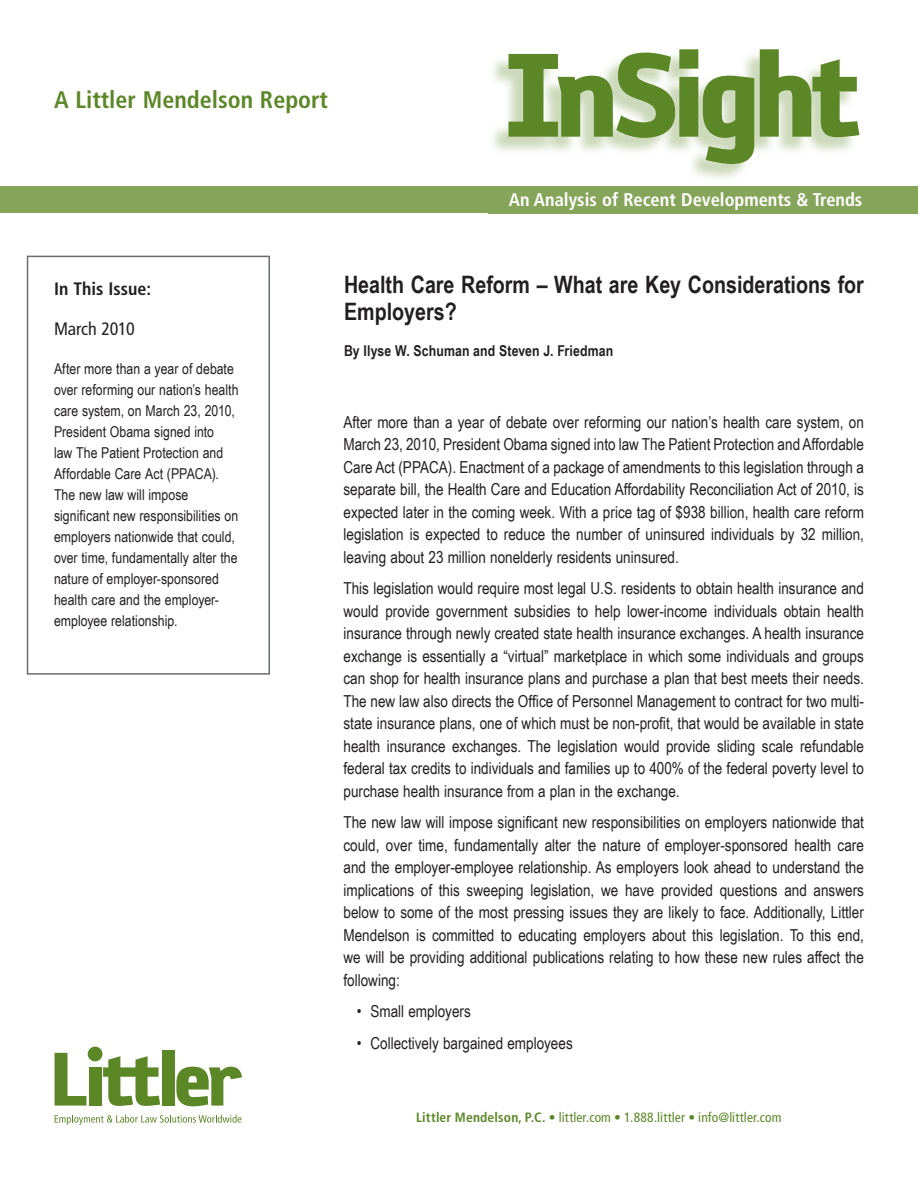
<style>
.page{position:relative;width:918px;height:1188px;background:#fff}
.page>*{position:absolute;margin:0;border:0;box-sizing:border-box;transform-origin:0 0}
.t1{font:136.5px "Reykjavik One OT D Gauge";letter-spacing:-.065em;color:#5c8727}
.t2{font:700 24px/27px "Arial Narrow";color:#231f20}
.t3{font:700 condensed 24px "Frutiger LT Std";color:#5c8727}
.t4{font:700 condensed 18.3px "Frutiger LT Std";color:#fff}
.t5{font:700 condensed 18px "Frutiger LT Std";color:#231f20}
.t6{font:condensed 18px "Frutiger LT Std";letter-spacing:-.005em;color:#231f20}
.t7{font:16.5px/22.5px "Arial Narrow";color:#231f20;text-align:justify}
.t8{font:15px/21px "Arial Narrow";color:#231f20}
.t9{font:700 15px "Arial Narrow";letter-spacing:.005em;color:#231f20}
.t10{font:condensed 13.5px "Frutiger LT Std";letter-spacing:.005em;color:#5c8727}
.s1{font-weight:700}
</style>
<div class="page">
<svg style="left:55px;top:1115px;width:186px;height:10px"></svg>
<div style="left:88px;top:1047px;width:14px;height:14px;background:#5c8727;border-radius:50%"></div>
<div style="left:89px;top:1067px;width:12px;height:39px;background:#5c8727"></div>
<svg style="left:55px;top:1053px;width:31px;height:53px"></svg>
<div style="left:162px;top:1050px;width:12px;height:56px;background:#5c8727"></div>
<svg style="left:103px;top:1056px;width:57px;height:50px"></svg>
<svg style="left:176px;top:1067px;width:66px;height:39px"></svg>
<div style="left:0;top:186px;width:918px;height:27px;background:#86a45a"></div>
<img style="left:489px;top:54px;width:429px;height:160px">
<img style="left:489px;top:186px;width:429px;height:27px">
<div style="left:27px;top:256px;width:243px;height:419px;border:2px solid #6c6d70"></div>
<h2 class="t3" style="left:54px;top:85px;width:276px">A Littler Mendelson Report</h2>
<h1 class="t1" style="left:505px;top:22px;width:357px">InSight</h1>
<p class="t4" style="left:509px;top:189px;width:355px">An Analysis of Recent Developments &amp; Trends</p>
<p class="t5" style="left:54px;top:278px;width:99px">In This Issue:</p>
<p class="t6" style="left:54px;top:318px;width:82px">March 2010</p>
<p class="t8" style="left:54px;top:357px;width:186px">After more than a year of debate over reforming our nation’s health care system, on March 23, 2010,<br>President Obama signed into<br>law The Patient Protection and<br>Affordable Care Act (PPACA).<br>The new law will impose significant new responsibilities on employers nationwide that could, over time, fundamentally alter the nature of employer-sponsored health care and the employer&shy;employee relationship.</p>
<h2 class="t2" style="left:344px;top:270px;width:521px">Health Care Reform – What are Key Considerations for<br>Employers?</h2>
<p class="t9" style="left:344px;top:339px;width:271px">By Ilyse W. Schuman and Steven J. Friedman</p>
<p class="t7" style="left:344px;top:410px;width:522px">After more than a year of debate over reforming our nation’s health care system, on March 23, 2010, President Obama signed into law The Patient Protection and Affordable Care Act (PPACA). Enactment of a package of amendments to this legislation through a separate bill, the Health Care and Education Affordability Reconciliation Act of 2010, is expected later in the coming week. With a price tag of $938 billion, health care reform legislation is expected to reduce the number of uninsured individuals by 32 million, leaving about 23 million nonelderly residents uninsured.</p>
<p class="t7" style="left:344px;top:576px;width:522px">This legislation would require most legal U.S. residents to obtain health insurance and would provide government subsidies to help lower-income individuals obtain health insurance through newly created state health insurance exchanges. A health insurance exchange is essentially a “virtual” marketplace in which some individuals and groups can shop for health insurance plans and purchase a plan that best meets their needs.<br>The new law also directs the Office of Personnel Management to contract for two multi&shy;state insurance plans, one of which must be non-profit, that would be available in state health insurance exchanges. The legislation would provide sliding scale refundable federal tax credits to individuals and families up to 400% of the federal poverty level to purchase health insurance from a plan in the exchange.</p>
<p class="t7" style="left:344px;top:810px;width:522px">The new law will impose significant new responsibilities on employers nationwide that could, over time, fundamentally alter the nature of employer-sponsored health care and the employer-employee relationship. As employers look ahead to understand the implications of this sweeping legislation, we have provided questions and answers below to some of the most pressing issues they are likely to face. Additionally, Littler Mendelson is committed to educating employers about this legislation. To this end, we will be providing additional publications relating to how these new rules affect the following:</p>
<p class="t7" style="left:357px;top:999px;width:115px">• Small employers</p>
<p class="t7" style="left:357px;top:1031px;width:217px">• Collectively bargained employees</p>
<p class="t10" style="left:416px;top:1110px;width:367px"><span class="s1">Littler Mendelson, P.C.</span> • littler.com • 1.888.littler • info@littler.com</p>
</div>
